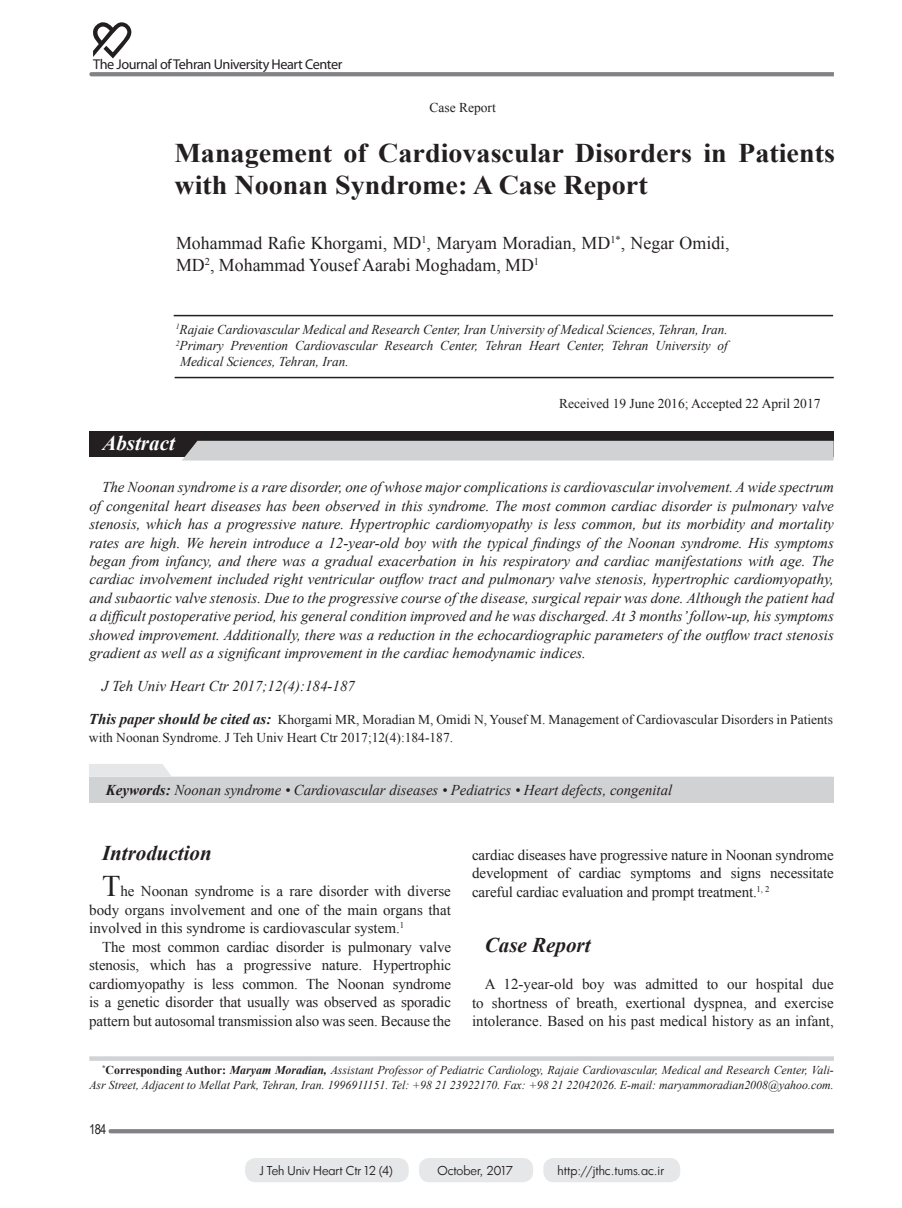
<style>
.page{position:relative;width:902px;height:1208px;background:#fff}
.page>*{position:absolute;margin:0;border:0;box-sizing:border-box;transform-origin:0 0}
.Titre_Maghale_01{font:700 27px/32.4px "Times New Roman";color:#231f20;scale:1.04 1}
.Matn_01{font:italic 700 21px "Times New Roman";color:#231f20}
.t1{font:italic 700 21px "Times New Roman";color:#fff}
.Asamei_Nevisandegane{font:18px/21.6px "Times New Roman";color:#231f20}
.Matne_Abstract__01{font:italic 15px/18.5px "Times New Roman";color:#231f20;text-align:justify}
.Matn_01-2{font:15px/18.5px "Times New Roman";letter-spacing:-.005em;color:#231f20;text-align:justify}
.Keyword_01{font:italic 15px "Times New Roman";color:#231f20}
.t2{font:14.25px "Myriad Pro";letter-spacing:-.03em;color:#231f20}
.t3{font:13.5px/18.5px "Times New Roman";color:#231f20}
.Asamie_Nevisandegane{font:italic 13.5px/16.2px "Times New Roman";color:#231f20}
.t4{font:13.5px "Arial Narrow";color:#231f20}
.t5{font:italic 12px/14.4px "Times New Roman";color:#231f20;text-align:right}
.t6{font:12px "Luz Sans";color:#231f20}
.s1{font-weight:700;font-style:italic;font-size:15px}
.s2{font-weight:700}
.s3{font-size:30px}
.s4{font-weight:700;font-style:normal}
</style>
<div class="page">
<svg style="left:89px;top:1056px;width:744px;height:4px;background:#d4d5d7"></svg>
<svg style="left:93px;top:22px;width:38px;height:36px"></svg>
<svg style="left:89px;top:72px;width:744px;height:4px;background:#838588"></svg>
<svg style="left:108px;top:1129px;width:725px;height:4px;background:#838588"></svg>
<div style="left:245px;top:1158px;width:163px;height:24px;background:#e6e7e9;border-radius:11px"></div>
<div style="left:543px;top:1158px;width:137px;height:24px;background:#e6e7e9;border-radius:11px"></div>
<div style="left:419px;top:1158px;width:114px;height:24px;background:#e6e7e9;border-radius:11px"></div>
<hr style="left:174px;top:315px;width:659px;height:1px;background:#231f20">
<hr style="left:175px;top:377px;width:658px;height:1px;background:#231f20">
<div style="left:90px;top:431px;width:743px;height:26px;background:#231f20"></div>
<div style="left:182px;top:441px;width:651px;height:19px;background:#d1d2d4"></div>
<svg style="left:89px;top:764px;width:744px;height:13px"></svg>
<div style="left:89px;top:777px;width:744px;height:25px;background:#d1d2d4"></div>
<p class="t2" style="left:93px;top:55px;width:251px">The Journal of Tehran University Heart Center</p>
<p class="t3" style="left:429px;top:98px;width:68px">Case Report</p>
<p class="Titre_Maghale_01" style="left:174px;top:136px;width:636px">Management of Cardiovascular Disorders in Patients with Noonan Syndrome: A Case Report</p>
<p class="Asamei_Nevisandegane" style="left:176px;top:232px;width:555px">Mohammad Rafie Khorgami, MD<sup>1</sup>, Maryam Moradian, MD<sup>1*</sup>, Negar Omidi,<br>MD<sup>2</sup>, Mohammad Yousef Aarabi Moghadam, MD<sup>1</sup></p>
<p class="Asamie_Nevisandegane" style="left:176px;top:321px;width:553px"><sup>1</sup>Rajaie Cardiovascular Medical and Research Center, Iran University of Medical Sciences, Tehran, Iran.</p>
<p class="Asamie_Nevisandegane" style="left:180px;top:337px;width:549px;text-indent:-4px"><sup>2</sup>Primary Prevention Cardiovascular Research Center, Tehran Heart Center, Tehran University of<br>Medical Sciences, Tehran, Iran.</p>
<p class="t3" style="left:559px;top:394px;width:263px">Received 19 June 2016; Accepted 22 April 2017</p>
<p class="t1" style="left:102px;top:428px;width:74px">Abstract</p>
<p class="Matne_Abstract__01" style="left:89px;top:477px;width:746px;text-indent:13px">The Noonan syndrome is a rare disorder, one of whose major complications is cardiovascular involvement. A wide spectrum of congenital heart diseases has been observed in this syndrome. The most common cardiac disorder is pulmonary valve stenosis, which has a progressive nature. Hypertrophic cardiomyopathy is less common, but its morbidity and mortality rates are high. We herein introduce a 12-year-old boy with the typical findings of the Noonan syndrome. His symptoms began from infancy, and there was a gradual exacerbation in his respiratory and cardiac manifestations with age. The cardiac involvement included right ventricular outflow tract and pulmonary valve stenosis, hypertrophic cardiomyopathy, and subaortic valve stenosis. Due to the progressive course of the disease, surgical repair was done. Although the patient had a difficult postoperative period, his general condition improved and he was discharged. At 3 months’ follow-up, his symptoms showed improvement. Additionally, there was a reduction in the echocardiographic parameters of the outflow tract stenosis gradient as well as a significant improvement in the cardiac hemodynamic indices.</p>
<p class="Matne_Abstract__01" style="left:102px;top:676px;width:255px">J Teh Univ Heart Ctr 2017;12(4):184-187</p>
<p class="t3" style="left:89px;top:710px;width:745px"><span class="s1">This paper should be cited as:</span> Khorgami MR, Moradian M, Omidi N, Yousef M. Management of Cardiovascular Disorders in Patients with Noonan Syndrome. J Teh Univ Heart Ctr 2017;12(4):184-187.</p>
<p class="Keyword_01" style="left:106px;top:779px;width:568px"><span class="s2">Keywords:</span> Noonan syndrome • Cardiovascular diseases • Pediatrics • Heart defects, congenital</p>
<p class="Matn_01" style="left:102px;top:838px;width:111px">Introduction</p>
<p class="Matn_01-2" style="left:89px;top:882px;width:363px;text-indent:13px"><span class="s3">T</span>he Noonan syndrome is a rare disorder with diverse body organs involvement and one of the main organs that involved in this syndrome is cardiovascular system.<sup>1</sup></p>
<p class="Matn_01-2" style="left:89px;top:937px;width:363px;text-indent:13px">The most common cardiac disorder is pulmonary valve stenosis, which has a progressive nature. Hypertrophic cardiomyopathy is less common. The Noonan syndrome is a genetic disorder that usually was observed as sporadic pattern but autosomal transmission also was seen. Because the</p>
<p class="Matn_01-2" style="left:472px;top:845px;width:363px">cardiac diseases have progressive nature in Noonan syndrome development of cardiac symptoms and signs necessitate careful cardiac evaluation and prompt treatment.<sup>1,</sup> <sup>2</sup></p>
<p class="Matn_01" style="left:485px;top:930px;width:107px">Case Report</p>
<p class="Matn_01-2" style="left:472px;top:974px;width:363px;text-indent:13px">A 12-year-old boy was admitted to our hospital due to shortness of breath, exertional dyspnea, and exercise intolerance. Based on his past medical history as an infant,</p>
<p class="t5" style="left:89px;top:1062px;width:746px"><sup>*</sup><span class="s4">Corresponding Author:</span> <span class="s2">Maryam Moradian,</span> Assistant Professor of Pediatric Cardiology, Rajaie Cardiovascular, Medical and Research Center, Vali-<br>Asr Street, Adjacent to Mellat Park, Tehran, Iran. 1996911151. Tel: +98 21 23922170. Fax: +98 21 22042026. E-mail: maryammoradian2008@yahoo.com.</p>
<p class="t4" style="left:89px;top:1119px;width:18px">184</p>
<p class="t6" style="left:259px;top:1162px;width:135px">J Teh Univ Heart Ctr 12 (4)</p>
<p class="t6" style="left:437px;top:1162px;width:77px">October, 2017</p>
<p class="t6" style="left:557px;top:1162px;width:108px">http://jthc.tums.ac.ir</p>
</div>
